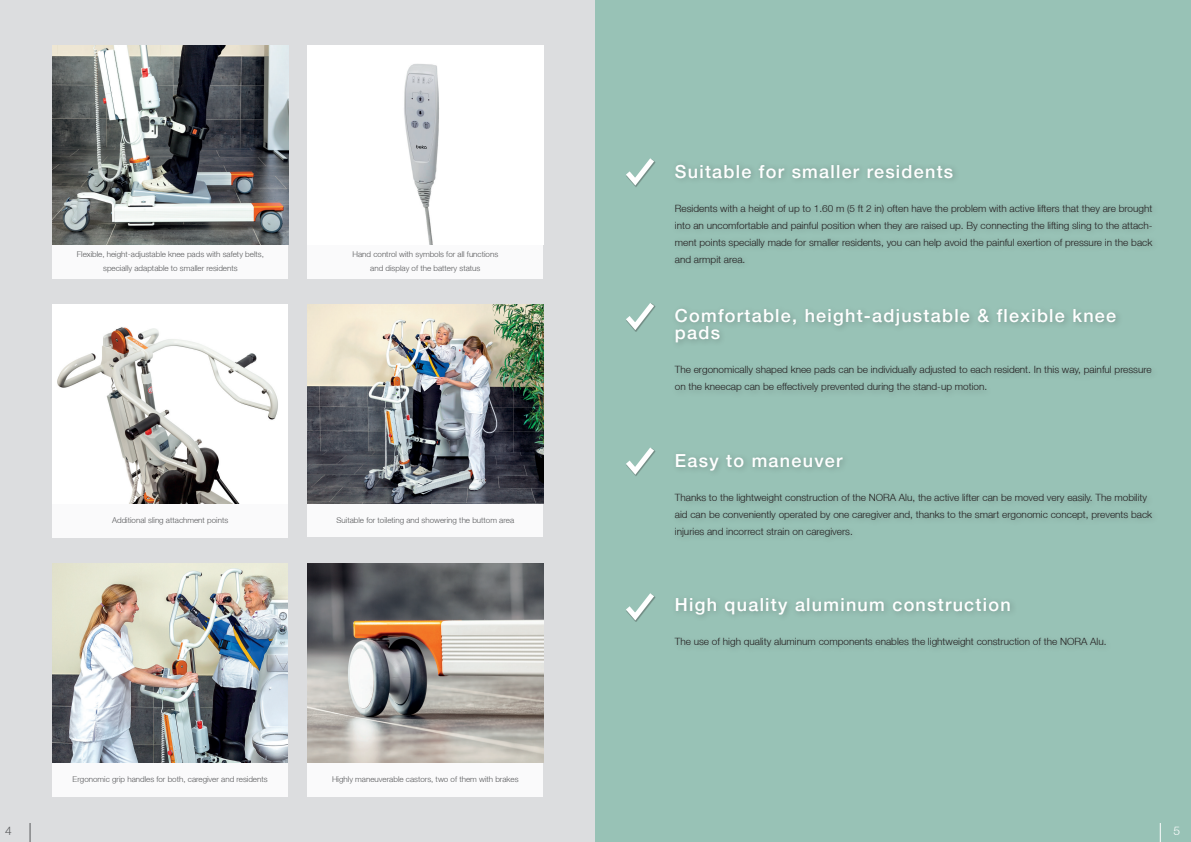
<style>
.page{position:relative;width:1191px;height:842px;background:#fff}
.page>*{position:absolute;margin:0;border:0;box-sizing:border-box;transform-origin:0 0}
.t1{font:500 18px/17px "Helvetica Neue LT";letter-spacing:.07em;color:#fff}
.t2{font:300 12px "Helvetica Neue LT";color:#57585a}
.t3{font:300 12px "Helvetica Neue LT";color:#fff}
.t4{font:300 10px/17px "Helvetica Neue LT";color:#231f20}
.t5{font:300 8px/14px "Helvetica Neue LT";color:#57585a;text-align:center}
</style>
<div class="page">
<div style="left:0;top:0;width:595px;height:842px;background:#dcdddf"></div>
<div style="left:308px;top:503px;width:235px;height:34px;background:#fff"></div>
<div style="left:308px;top:244px;width:235px;height:34px;background:#fff"></div>
<div style="left:52px;top:762px;width:236px;height:34px;background:#fff"></div>
<div style="left:52px;top:503px;width:236px;height:34px;background:#fff"></div>
<div style="left:308px;top:762px;width:235px;height:34px;background:#fff"></div>
<div style="left:52px;top:244px;width:236px;height:34px;background:#fff"></div>
<div style="left:595px;top:0;width:596px;height:842px;background:#98c2b6"></div>
<img style="left:308px;top:46px;width:235px;height:198px">
<img style="left:308px;top:305px;width:235px;height:198px">
<img style="left:52px;top:564px;width:236px;height:198px">
<img style="left:52px;top:305px;width:236px;height:198px">
<img style="left:308px;top:564px;width:235px;height:198px">
<img style="left:52px;top:46px;width:236px;height:198px">
<svg style="left:626px;top:158px;width:30px;height:29px"></svg>
<svg style="left:626px;top:303px;width:30px;height:29px"></svg>
<svg style="left:626px;top:447px;width:30px;height:29px"></svg>
<svg style="left:626px;top:593px;width:30px;height:29px"></svg>
<div style="left:671px;top:305px;width:487px;height:94px;background:#231f20;opacity:.27"></div>
<div style="left:671px;top:594px;width:441px;height:60px;background:#231f20;opacity:.27"></div>
<svg style="left:1159px;top:823px;width:1px;height:19px"></svg>
<svg style="left:30px;top:823px;width:1px;height:19px"></svg>
<p class="t5" style="left:77px;top:247px;width:188px">Flexible, height-adjustable knee pads with safety belts, specially adaptable to smaller residents</p>
<p class="t5" style="left:352px;top:247px;width:147px">Hand control with symbols for all functions and display of the battery status</p>
<h1 class="t1" style="left:675px;top:163px;width:280px">Suitable for smaller residents</h1>
<p class="t4" style="left:675px;top:199px;width:479px;text-align:justify">Residents with a height of up to 1.60 m (5 ft 2 in) often have the problem with active lifters that they are brought into an uncomfortable and painful position when they are raised up. By connecting the lifting sling to the attach&shy;ment points specially made for smaller residents, you can help avoid the painful exertion of pressure in the back and armpit area.</p>
<h1 class="t1" style="left:675px;top:307px;width:443px">Comfortable, height-adjustable &amp; flexible knee pads</h1>
<p class="t4" style="left:675px;top:361px;width:478px">The ergonomically shaped knee pads can be individually adjusted to each resident. In this way, painful pressure on the kneecap can be effectively prevented during the stand-up motion.</p>
<p class="t5" style="left:112px;top:513px;width:118px">Additional sling attachment points</p>
<p class="t5" style="left:336px;top:513px;width:179px">Suitable for toileting and showering the buttom area</p>
<h1 class="t1" style="left:675px;top:452px;width:169px">Easy to maneuver</h1>
<p class="t4" style="left:675px;top:489px;width:479px">Thanks to the lightweight construction of the NORA Alu, the active lifter can be moved very easily. The mobility aid can be conveniently operated by one caregiver and, thanks to the smart ergonomic concept, prevents back injuries and incorrect strain on caregivers.</p>
<h1 class="t1" style="left:675px;top:596px;width:337px">High quality aluminum construction</h1>
<p class="t4" style="left:675px;top:633px;width:433px">The use of high quality aluminum components enables the lightweight construction of the NORA Alu.</p>
<p class="t5" style="left:73px;top:772px;width:196px">Ergonomic grip handles for both, caregiver and residents</p>
<p class="t5" style="left:332px;top:772px;width:188px">Highly maneuverable castors, two of them with brakes</p>
<p class="t2" style="left:5px;top:824px;width:8px">4</p>
<p class="t3" style="left:1173px;top:824px;width:8px">5</p>
</div>
